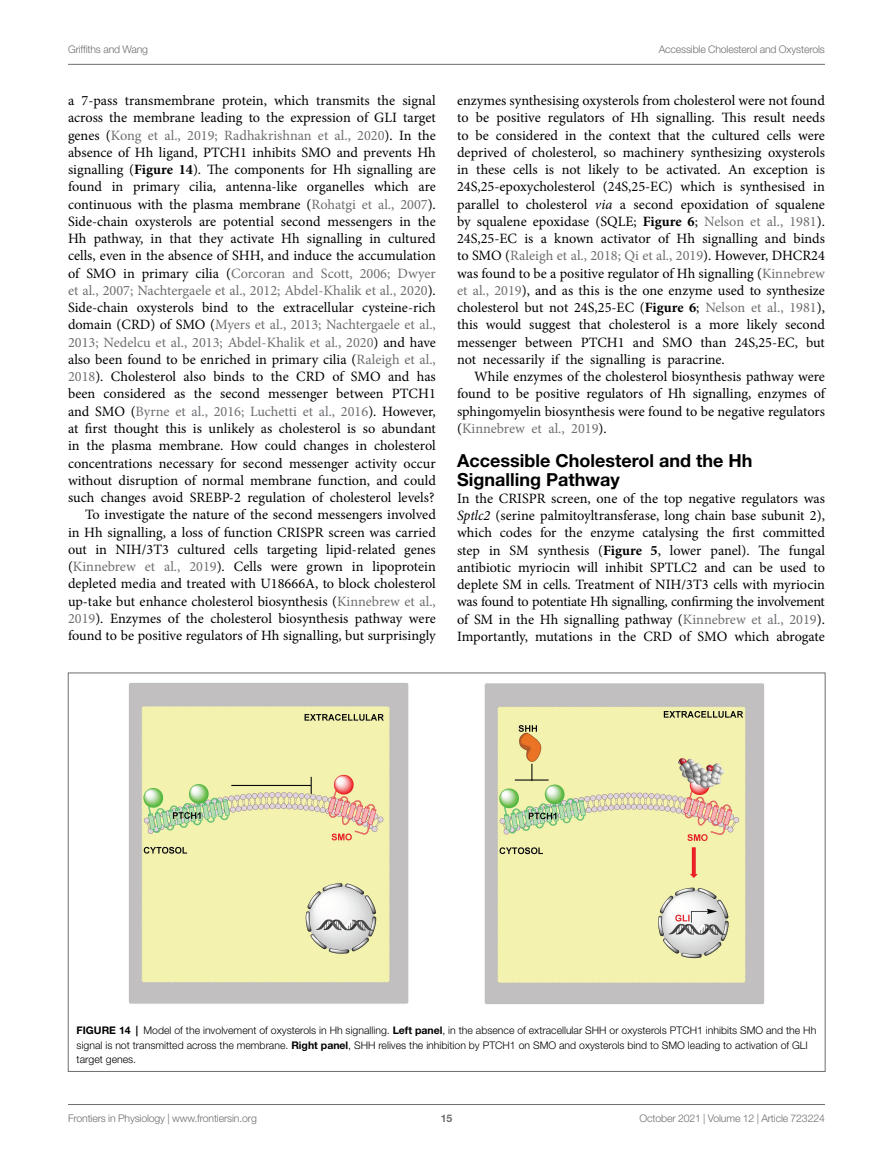
<style>
.page{position:relative;width:893px;height:1170px;background:#fff}
.page>*{position:absolute;margin:0;border:0;box-sizing:border-box;transform-origin:0 0}
.HEAD_2{font:700 18px/18.8px "Helvetica Neue LT Std";color:#000}
.TEXT_FLUSH{font:14.25px/17.2px "Minion Pro";letter-spacing:-.005em;color:#000;text-align:justify}
.TEXT{font:14.25px/17.2px "Minion Pro";color:#000;text-align:justify}
.FIG_LEG{font:300 10.5px/14.2px "Helvetica Neue LT Std";color:#000}
.t1{font:300 10.5px "Helvetica Neue LT Std";letter-spacing:-.015em;color:#6d6e71}
.t2{font:700 10.5px "Helvetica Neue LT Std";color:#6d6e71}
.s1{color:#6d6e71}
.s2{font-weight:700}
.s3{font-style:italic}
</style>
<div class="page">
<hr style="left:68px;top:64px;width:757px;height:1px;background:#6d6e71">
<hr style="left:68px;top:1104px;width:757px;height:1px;background:#6d6e71">
<img style="left:129px;top:683px;width:636px;height:321px">
<p class="t1" style="left:68px;top:42px;width:82px">Griffiths and Wang</p>
<p class="t1" style="left:659px;top:42px;width:168px">Accessible Cholesterol and Oxysterols</p>
<p class="TEXT_FLUSH" style="left:68px;top:92px;width:369px">a 7-pass transmembrane protein, which transmits the signal across the membrane leading to the expression of GLI target genes (<span class="s1">Kong et al., 2019; Radhakrishnan et al., 2020</span>). In the absence of Hh ligand, PTCH1 inhibits SMO and prevents Hh signalling (<span class="s2">Figure 14</span>). The components for Hh signalling are found in primary cilia, antenna-like organelles which are continuous with the plasma membrane (<span class="s1">Rohatgi et al., 2007</span>).<br>Side-chain oxysterols are potential second messengers in the Hh pathway, in that they activate Hh signalling in cultured cells, even in the absence of SHH, and induce the accumulation of SMO in primary cilia (<span class="s1">Corcoran and Scott, 2006; Dwyer et al., 2007; Nachtergaele et al., 2012; Abdel-Khalik et al., 2020</span>).<br>Side-chain oxysterols bind to the extracellular cysteine-rich domain (CRD) of SMO (<span class="s1">Myers et al., 2013; Nachtergaele et al., 2013; Nedelcu et al., 2013; Abdel-Khalik et al., 2020</span>) and have also been found to be enriched in primary cilia (<span class="s1">Raleigh et al., 2018</span>). Cholesterol also binds to the CRD of SMO and has been considered as the second messenger between PTCH1 and SMO (<span class="s1">Byrne et al., 2016; Luchetti et al., 2016</span>). However, at first thought this is unlikely as cholesterol is so abundant in the plasma membrane. How could changes in cholesterol concentrations necessary for second messenger activity occur without disruption of normal membrane function, and could such changes avoid SREBP-2 regulation of cholesterol levels?</p>
<p class="TEXT" style="left:68px;top:506px;width:369px;text-indent:17px">To investigate the nature of the second messengers involved in Hh signalling, a loss of function CRISPR screen was carried out in NIH/3T3 cultured cells targeting lipid-related genes (<span class="s1">Kinnebrew et al., 2019</span>). Cells were grown in lipoprotein depleted media and treated with U18666A, to block cholesterol up-take but enhance cholesterol biosynthesis (<span class="s1">Kinnebrew et al., 2019</span>). Enzymes of the cholesterol biosynthesis pathway were found to be positive regulators of Hh signalling, but surprisingly</p>
<p class="TEXT" style="left:457px;top:92px;width:369px">enzymes synthesising oxysterols from cholesterol were not found to be positive regulators of Hh signalling. This result needs to be considered in the context that the cultured cells were deprived of cholesterol, so machinery synthesizing oxysterols in these cells is not likely to be activated. An exception is 24S,25-epoxycholesterol (24S,25-EC) which is synthesised in parallel to cholesterol <span class="s3">via</span> a second epoxidation of squalene by squalene epoxidase (SQLE; <span class="s2">Figure 6</span>; <span class="s1">Nelson et al., 1981</span>).<br>24S,25-EC is a known activator of Hh signalling and binds to SMO (<span class="s1">Raleigh et al., 2018; Qi et al., 2019</span>). However, DHCR24 was found to be a positive regulator of Hh signalling (<span class="s1">Kinnebrew et al., 2019</span>), and as this is the one enzyme used to synthesize cholesterol but not 24S,25-EC (<span class="s2">Figure 6</span>; <span class="s1">Nelson et al., 1981</span>), this would suggest that cholesterol is a more likely second messenger between PTCH1 and SMO than 24S,25-EC, but not necessarily if the signalling is paracrine.</p>
<p class="TEXT" style="left:457px;top:368px;width:369px;text-indent:17px">While enzymes of the cholesterol biosynthesis pathway were found to be positive regulators of Hh signalling, enzymes of sphingomyelin biosynthesis were found to be negative regulators (<span class="s1">Kinnebrew et al., 2019</span>).</p>
<p class="HEAD_2" style="left:457px;top:450px;width:297px">Accessible Cholesterol and the Hh<br>Signalling Pathway</p>
<p class="TEXT_FLUSH" style="left:457px;top:489px;width:369px">In the CRISPR screen, one of the top negative regulators was <span class="s3">Sptlc2</span> (serine palmitoyltransferase, long chain base subunit 2), which codes for the enzyme catalysing the first committed step in SM synthesis (<span class="s2">Figure 5</span>, lower panel). The fungal antibiotic myriocin will inhibit SPTLC2 and can be used to deplete SM in cells. Treatment of NIH/3T3 cells with myriocin was found to potentiate Hh signalling, confirming the involvement of SM in the Hh signalling pathway (<span class="s1">Kinnebrew et al., 2019</span>).<br>Importantly, mutations in the CRD of SMO which abrogate</p>
<p class="FIG_LEG" style="left:77px;top:1023px;width:741px"><span class="s2">FIGURE 14 |</span> Model of the involvement of oxysterols in Hh signalling. <span class="s2">Left panel</span>, in the absence of extracellular SHH or oxysterols PTCH1 inhibits SMO and the Hh signal is not transmitted across the membrane. <span class="s2">Right panel</span>, SHH relives the inhibition by PTCH1 on SMO and oxysterols bind to SMO leading to activation of GLI target genes.</p>
<p class="t1" style="left:68px;top:1111px;width:190px">Frontiers in Physiology | www.frontiersin.org</p>
<p class="t2" style="left:441px;top:1111px;width:13px">15</p>
<p class="t1" style="left:640px;top:1111px;width:187px">October 2021 | Volume 12 | Article 723224</p>
</div>
